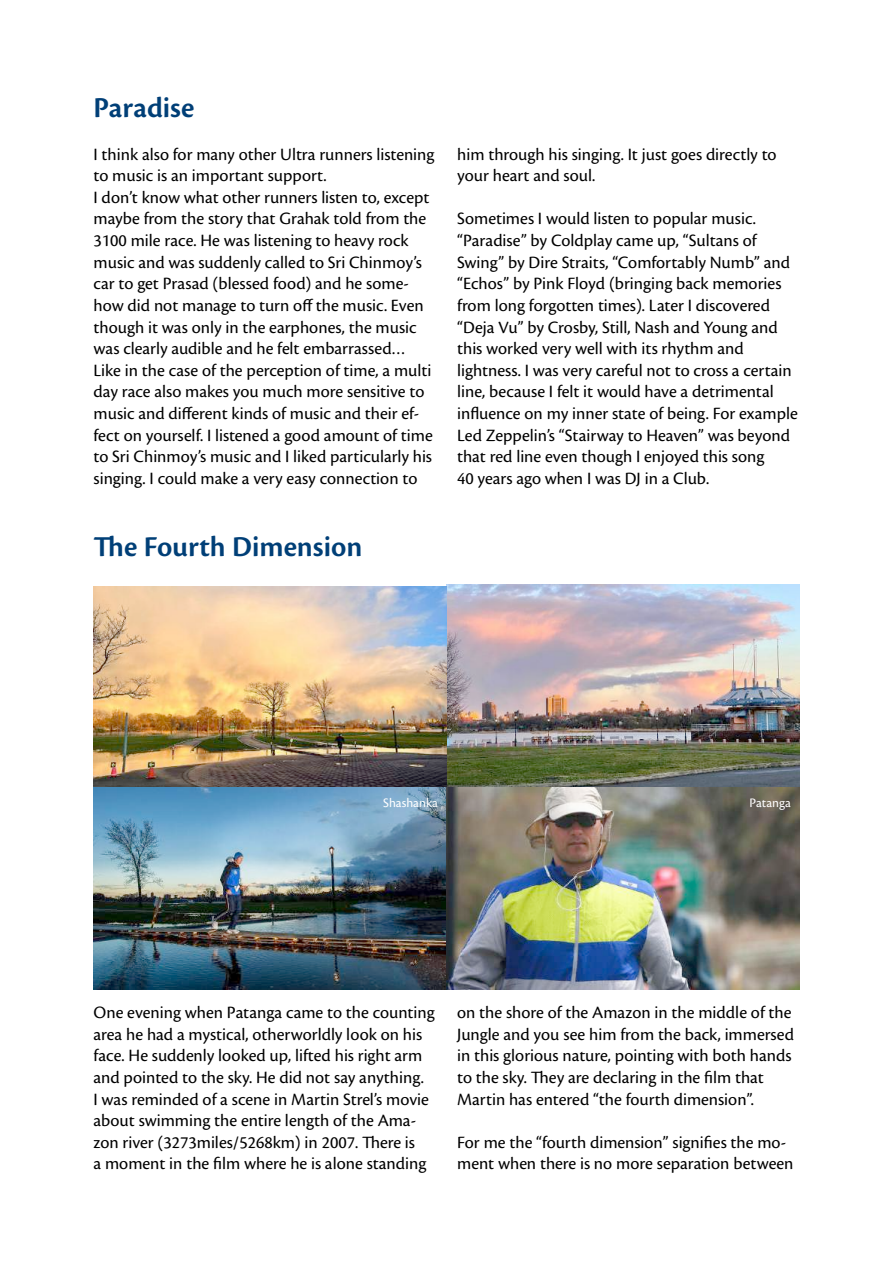
<style>
.page{position:relative;width:893px;height:1263px;background:#fff}
.page>*{position:absolute;margin:0;border:0;box-sizing:border-box;transform-origin:0 0}
.t1{font:600 30px "Cronos Pro";color:#003f77}
.t2{font:18px/21.6px "Cronos Pro";color:#000}
.t3{font:13.5px "Cronos Pro";color:#fff}
</style>
<div class="page">
<img style="left:446px;top:585px;width:353px;height:405px">
<img style="left:94px;top:587px;width:352px;height:403px">
<h1 class="t1" style="left:94px;top:90px;width:103px">Paradise</h1>
<p class="t2" style="left:94px;top:143px;width:342px">I think also for many other Ultra runners listening to music is an important support.<br>I don’t know what other runners listen to, except maybe from the story that Grahak told from the 3100 mile race. He was listening to heavy rock music and was suddenly called to Sri Chinmoy’s car to get Prasad (blessed food) and he some&shy;how did not manage to turn off the music. Even though it was only in the earphones, the music was clearly audible and he felt embarrassed… Like in the case of the perception of time, a multi day race also makes you much more sensitive to music and different kinds of music and their ef&shy;fect on yourself. I listened a good amount of time to Sri Chinmoy’s music and I liked particularly his singing. I could make a very easy connection to</p>
<p class="t2" style="left:457px;top:143px;width:321px">him through his singing. It just goes directly to your heart and soul.</p>
<p class="t2" style="left:457px;top:208px;width:342px">Sometimes I would listen to popular music. “Paradise” by Coldplay came up, “Sultans of Swing” by Dire Straits, “Comfortably Numb” and “Echos” by Pink Floyd (bringing back memories from long forgotten times). Later I discovered “Deja Vu” by Crosby, Still, Nash and Young and this worked very well with its rhythm and lightness. I was very careful not to cross a certain line, because I felt it would have a detrimental influence on my inner state of being. For example Led Zeppelin’s “Stairway to Heaven” was beyond that red line even though I enjoyed this song<br>40 years ago when I was DJ in a Club.</p>
<h1 class="t1" style="left:94px;top:530px;width:270px">The Fourth Dimension</h1>
<p class="t3" style="left:383px;top:795px;width:56px">Shashanka</p>
<p class="t3" style="left:749px;top:795px;width:43px">Patanga</p>
<p class="t2" style="left:94px;top:1002px;width:343px">One evening when Patanga came to the counting area he had a mystical, otherworldly look on his face. He suddenly looked up, lifted his right arm and pointed to the sky. He did not say anything.<br>I was reminded of a scene in Martin Strel’s movie about swimming the entire length of the Ama&shy;zon river (3273miles/5268km) in 2007. There is<br>a moment in the film where he is alone standing</p>
<p class="t2" style="left:457px;top:1002px;width:338px">on the shore of the Amazon in the middle of the Jungle and you see him from the back, immersed in this glorious nature, pointing with both hands to the sky. They are declaring in the film that Martin has entered “the fourth dimension”.</p>
<p class="t2" style="left:457px;top:1131px;width:338px">For me the “fourth dimension” signifies the mo&shy;ment when there is no more separation between</p>
</div>
